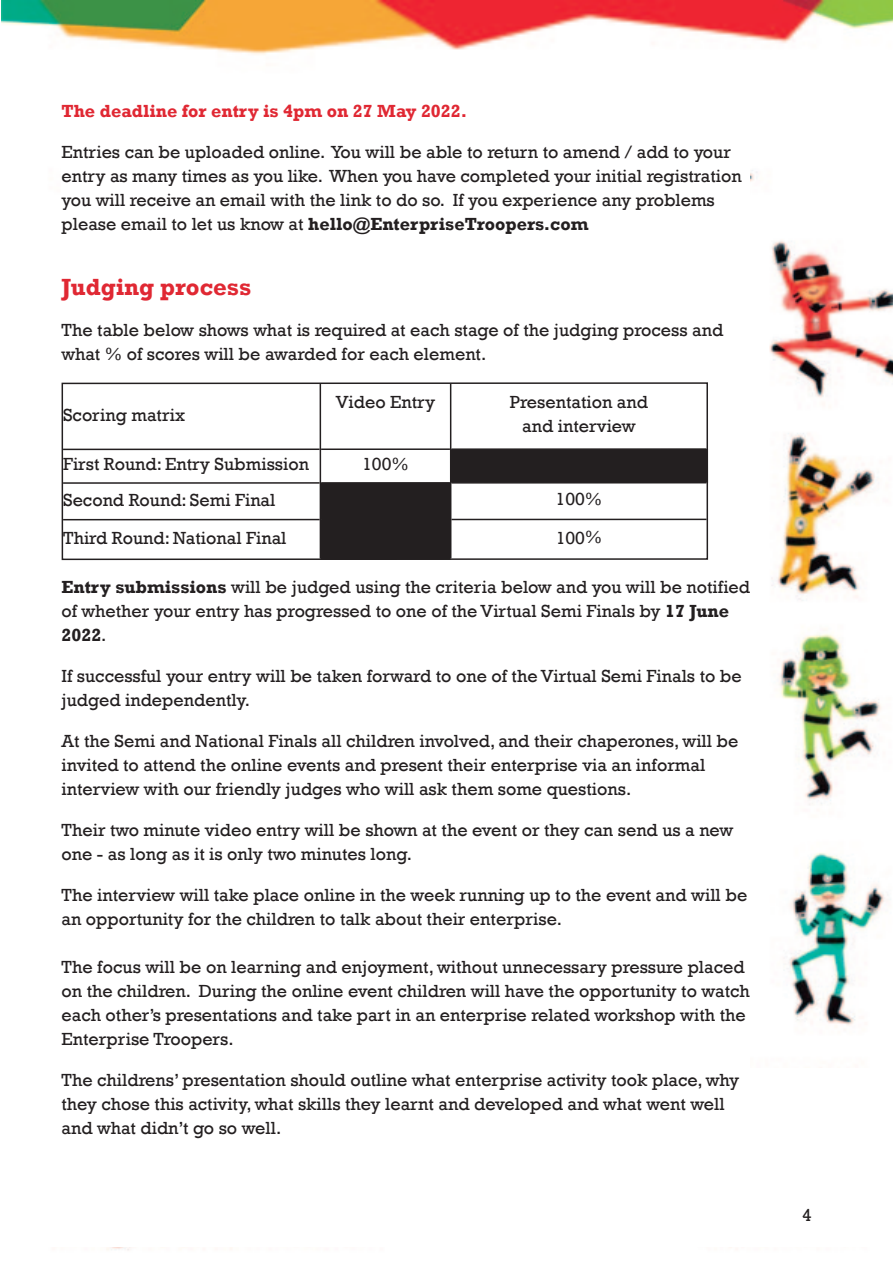
<style>
.page{position:relative;width:893px;height:1263px;background:#fff}
.page>*{position:absolute;margin:0;border:0;box-sizing:border-box;transform-origin:0 0}
.t1{font:700 24px "Rockwell";color:#e02833}
.t2{font:18px/24px "Rockwell";color:#231f20}
.t3{font:700 18px "Rockwell";color:#e02833}
.s1{font-weight:700}
</style>
<div class="page">
<img style="left:2px;top:0;width:891px;height:1250px">
<div style="left:44px;top:1068px;width:840px;height:179px;background:#fff"></div>
<div style="left:62px;top:104px;width:688px;height:1041px;background:#fff"></div>
<svg style="left:62px;top:382px;width:646px;height:178px"></svg>
<hr style="left:320px;top:384px;width:1px;height:174px;background:#231f20">
<hr style="left:450px;top:384px;width:1px;height:174px;background:#231f20">
<hr style="left:63px;top:448px;width:257px;height:2px;background:#231f20">
<hr style="left:321px;top:448px;width:129px;height:2px;background:#231f20">
<hr style="left:451px;top:448px;width:255px;height:2px;background:#231f20">
<hr style="left:63px;top:482px;width:257px;height:2px;background:#231f20">
<hr style="left:321px;top:482px;width:129px;height:2px;background:#231f20">
<hr style="left:451px;top:482px;width:255px;height:2px;background:#231f20">
<hr style="left:63px;top:519px;width:257px;height:1px;background:#231f20">
<hr style="left:321px;top:519px;width:129px;height:1px;background:#231f20">
<hr style="left:451px;top:519px;width:256px;height:1px;background:#231f20">
<p class="t3" style="left:62px;top:100px;width:407px">The deadline for entry is 4pm on 27 May 2022.</p>
<p class="t2" style="left:62px;top:139px;width:682px">Entries can be uploaded online. You will be able to return to amend / add to your entry as many times as you like. When you have completed your initial registration you will receive an email with the link to do so. If you experience any problems please email to let us know at <span class="s1">hello@EnterpriseTroopers.com</span></p>
<p class="t1" style="left:62px;top:272px;width:191px">Judging process</p>
<p class="t2" style="left:62px;top:317px;width:663px">The table below shows what is required at each stage of the judging process and what % of scores will be awarded for each element.</p>
<p class="t2" style="left:63px;top:402px;width:124px">Scoring matrix</p>
<p class="t2" style="left:336px;top:390px;width:101px">Video Entry</p>
<p class="t2" style="left:510px;top:390px;width:140px;text-align:center">Presentation and and interview</p>
<p class="t2" style="left:63px;top:452px;width:248px">First Round: Entry Submission</p>
<p class="t2" style="left:362px;top:452px;width:48px">100%</p>
<p class="t2" style="left:63px;top:487px;width:214px">Second Round: Semi Final</p>
<p class="t2" style="left:556px;top:487px;width:48px">100%</p>
<p class="t2" style="left:63px;top:525px;width:225px">Third Round: National Final</p>
<p class="t2" style="left:556px;top:525px;width:48px">100%</p>
<p class="t2" style="left:62px;top:574px;width:690px"><span class="s1">Entry submissions</span> will be judged using the criteria below and you will be notified of whether your entry has progressed to one of the Virtual Semi Finals by <span class="s1">17 June<br>2022</span>.</p>
<p class="t2" style="left:62px;top:663px;width:682px">If successful your entry will be taken forward to one of the Virtual Semi Finals to be judged independently.</p>
<p class="t2" style="left:62px;top:728px;width:678px">At the Semi and National Finals all children involved, and their chaperones, will be invited to attend the online events and present their enterprise via an informal interview with our friendly judges who will ask them some questions.</p>
<p class="t2" style="left:62px;top:817px;width:673px">Their two minute video entry will be shown at the event or they can send us a new one - as long as it is only two minutes long.</p>
<p class="t2" style="left:62px;top:882px;width:687px">The interview will take place online in the week running up to the event and will be an opportunity for the children to talk about their enterprise.</p>
<p class="t2" style="left:62px;top:954px;width:690px">The focus will be on learning and enjoyment, without unnecessary pressure placed on the children. During the online event children will have the opportunity to watch each other’s presentations and take part in an enterprise related workshop with the Enterprise Troopers.</p>
<p class="t2" style="left:62px;top:1067px;width:679px">The childrens’ presentation should outline what enterprise activity took place, why they chose this activity, what skills they learnt and developed and what went well and what didn’t go so well.</p>
<p class="t2" style="left:802px;top:1203px;width:11px">4</p>
</div>
